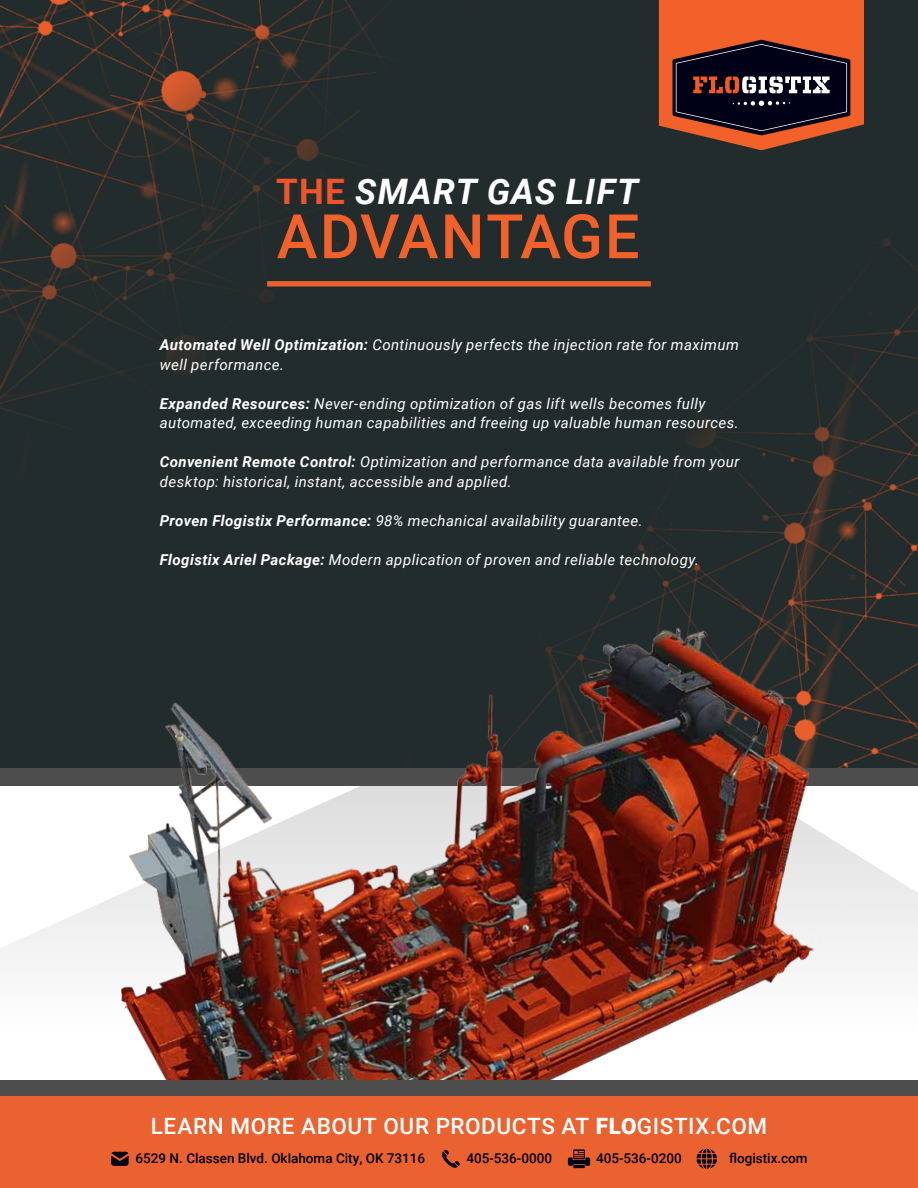
<style>
.page{position:relative;width:918px;height:1188px;background:#fff}
.page>*{position:absolute;margin:0;border:0;box-sizing:border-box;transform-origin:0 0}
.t1{font:500 61.5px "Roboto";letter-spacing:.015em;color:#f26129}
.t2{font:italic 700 35.1px "Roboto";letter-spacing:.03em;color:#fff}
.t3{font:500 22.5px "Roboto";letter-spacing:.025em;color:#fff}
.t4{font:italic 15px/19.5px "Roboto";letter-spacing:.03em;color:#fff}
.t5{font:500 13.5px "Roboto";color:#000}
.s1{font-style:normal;color:#ee552d}
.s2{font-weight:700}
.s3{font-weight:900}
</style>
<div class="page">
<img style="left:0;top:219px;width:918px;height:549px">
<img style="left:757px;top:0;width:130px;height:662px">
<div style="left:0;top:0;width:757px;height:662px;background:#232c2c"></div>
<svg style="left:0;top:866px;width:918px;height:94px;fill:#f4f4f4"></svg>
<div style="left:0;top:768px;width:918px;height:18px;background:#4e4d4d"></div>
<img style="left:53px;top:550px;width:822px;height:530px">
<img style="left:310px;top:1066px;width:565px;height:14px">
<div style="left:0;top:1080px;width:918px;height:18px;background:#4e4d4d"></div>
<div style="left:0;top:1097px;width:918px;height:91px;background:#ea622f"></div>
<svg style="left:111px;top:1152px;width:18px;height:14px"></svg>
<svg style="left:442px;top:1149px;width:18px;height:19px"></svg>
<svg style="left:568px;top:1149px;width:22px;height:19px"></svg>
<svg style="left:697px;top:1149px;width:20px;height:20px"></svg>
<svg style="left:659px;top:0;width:205px;height:150px;background:#843d2a"></svg>
<div style="left:267px;top:281px;width:384px;height:6px;background:#ea622f"></div>
<h2 class="t2" style="left:276px;top:167px;width:364px"><span class="s1">THE</span> SMART GAS LIFT</h2>
<h1 class="t1" style="left:277px;top:193px;width:364px">ADVANTAGE</h1>
<p class="t4" style="left:160px;top:335px;width:581px"><span class="s2">Automated Well Optimization:</span> Continuously perfects the injection rate for maximum well performance.</p>
<p class="t4" style="left:160px;top:393px;width:581px"><span class="s2">Expanded Resources:</span> Never-ending optimization of gas lift wells becomes fully automated, exceeding human capabilities and freeing up valuable human resources.</p>
<p class="t4" style="left:160px;top:452px;width:581px"><span class="s2">Convenient Remote Control:</span> Optimization and performance data available from your desktop: historical, instant, accessible and applied.</p>
<p class="t4" style="left:160px;top:510px;width:484px"><span class="s2">Proven Flogistix Performance:</span> 98% mechanical availability guarantee.</p>
<p class="t4" style="left:160px;top:549px;width:541px"><span class="s2">Flogistix Ariel Package:</span> Modern application of proven and reliable technology.</p>
<h3 class="t3" style="left:151px;top:1110px;width:618px">LEARN MORE ABOUT OUR PRODUCTS AT <span class="s3">FLO</span>GISTIX.COM</h3>
<p class="t5" style="left:136px;top:1149px;width:291px">6529 N. Classen Blvd. Oklahoma City, OK 73116</p>
<p class="t5" style="left:467px;top:1149px;width:87px">405-536-0000</p>
<p class="t5" style="left:596px;top:1149px;width:87px">405-536-0200</p>
<p class="t5" style="left:729px;top:1149px;width:80px">flogistix.com</p>
</div>
